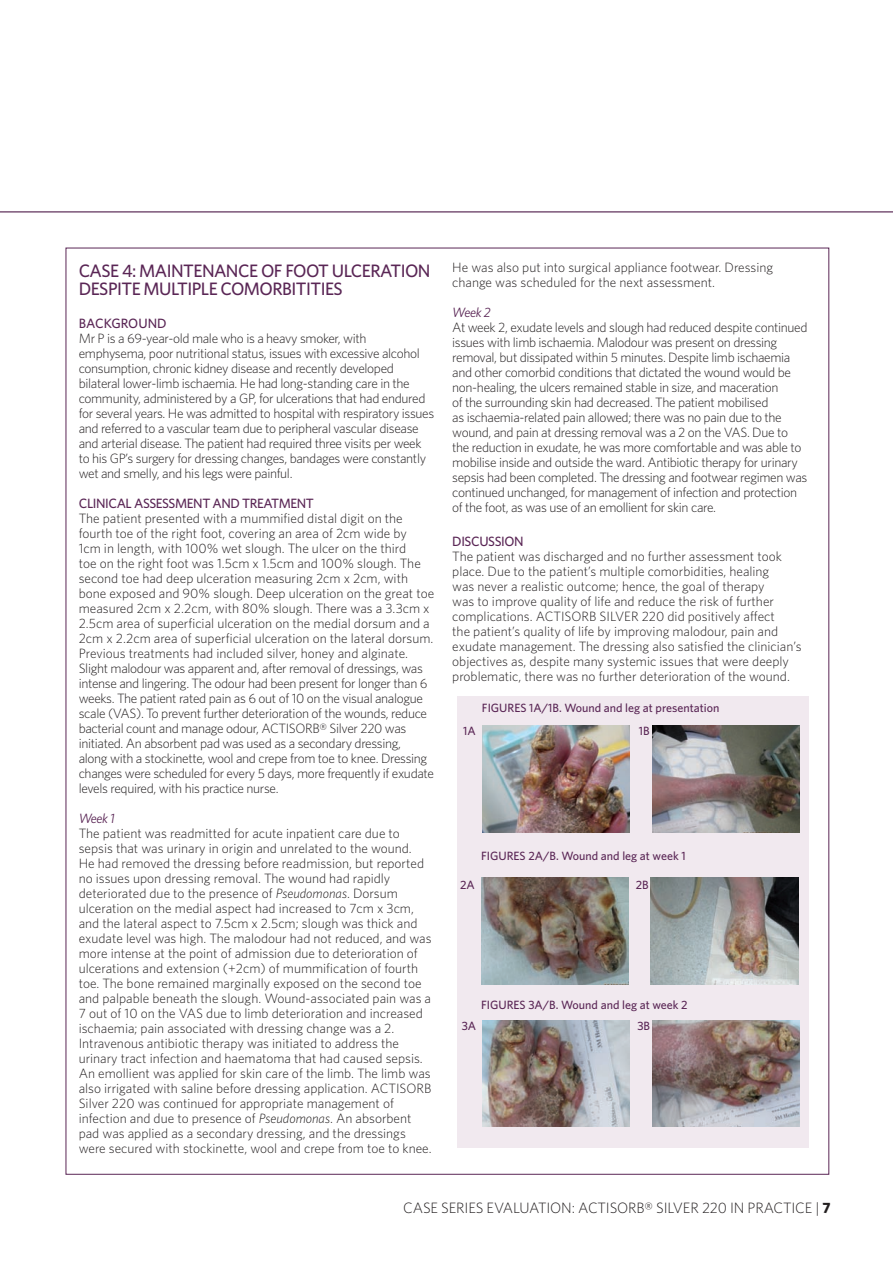
<style>
.page{position:relative;width:893px;height:1263px;background:#fff}
.page>*{position:absolute;margin:0;border:0;box-sizing:border-box;transform-origin:0 0}
.t1{font:500 18px/18px "Whitney";letter-spacing:-.03em;color:#5a2655}
.t2{font:300 15px "Whitney";letter-spacing:-.01em;color:#231f20}
.t3{font:300 13.5px/15px "Whitney";letter-spacing:-.01em;color:#231f20}
.t4{font:500 13.5px "Whitney";letter-spacing:-.03em;color:#5a2655}
.t5{font:italic 13.5px "Whitney";letter-spacing:-.03em;color:#5a2655}
.t6{font:500 12px "Whitney";color:#5a2655}
.s1{font-style:italic}
.s2{font-weight:700}
</style>
<div class="page">
<hr style="left:0;top:211px;width:893px;height:2px;background:#7b5578">
<div style="left:457px;top:696px;width:351px;height:452px;background:#f1e9ef"></div>
<img style="left:482px;top:726px;width:148px;height:107px">
<img style="left:652px;top:726px;width:147px;height:107px">
<img style="left:481px;top:878px;width:147px;height:106px">
<img style="left:651px;top:878px;width:147px;height:106px">
<img style="left:482px;top:1020px;width:148px;height:107px">
<img style="left:652px;top:1020px;width:147px;height:107px">
<h1 class="t1" style="left:79px;top:261px;width:324px;text-indent:240px">T ULCERATION<br>DESPITE MULTI PLE COMOR BITITI ES</h1>
<p class="t4" style="left:79px;top:315px;width:37px">BACKGROUND</p>
<p class="t3" style="left:79px;top:330px;width:357px">Mr P is a 69-year-old male who is a heavy smoker, with emphysema, poor nutritional status, issues with excessive alcohol consumption, chronic kidney disease and recently developed bilateral lower-limb ischaemia. He had long-standing care in the community, administered by a GP, for ulcerations that had endured for several years. He was admitted to hospital with respiratory issues and referred to a vascular team due to peripheral vascular disease and arterial disease. The patient had required three visits per week to his GP’s surgery for dressing changes, bandages were constantly wet and smelly, and his legs were painful.</p>
<p class="t4" style="left:79px;top:495px;width:148px">CLINI CAL ASSESSMENT AND</p>
<p class="t4" style="left:242px;top:495px;width:73px">TREATMENT</p>
<p class="t3" style="left:79px;top:510px;width:357px">The patient presented with a mummified distal digit on the fourth toe of the right foot, covering an area of 2cm wide by<br>1cm in length, with 100% wet slough. The ulcer on the third<br>toe on the right foot was 1.5cm x 1.5cm and 100% slough. The second toe had deep ulceration measuring 2cm x 2cm, with bone exposed and 90% slough. Deep ulceration on the great toe measured 2cm x 2.2cm, with 80% slough. There was a 3.3cm x 2.5cm area of superficial ulceration on the medial dorsum and a 2cm x 2.2cm area of superficial ulceration on the lateral dorsum.<br>Previous treatments had included silver, honey and alginate.<br>Slight malodour was apparent and, after removal of dressings, was intense and lingering. The odour had been present for longer than 6 weeks. The patient rated pain as 6 out of 10 on the visual analogue scale (VAS). To prevent further deterioration of the wounds, reduce bacterial count and manage odour, ACTISORB® Silver 220 was initiated. An absorbent pad was used as a secondary dressing,<br>along with a stockinette, wool and crepe from toe to knee. Dressing changes were scheduled for every 5 days, more frequently if exudate levels required, with his practice nurse.</p>
<p class="t5" style="left:79px;top:810px;width:37px">Week 1</p>
<p class="t3" style="left:79px;top:825px;width:354px">The patient was readmitted for acute inpatient care due to sepsis that was urinary in origin and unrelated to the wound.<br>He had removed the dressing before readmission, but reported no issues upon dressing removal. The wound had rapidly deteriorated due to the presence of <span class="s1">Pseudomonas</span>. Dorsum ulceration on the medial aspect had increased to 7cm x 3cm, and the lateral aspect to 7.5cm x 2.5cm; slough was thick and exudate level was high. The malodour had not reduced, and was more intense at the point of admission due to deterioration of ulcerations and extension (+2cm) of mummification of fourth toe. The bone remained marginally exposed on the second toe and palpable beneath the slough. Wound-associated pain was a 7 out of 10 on the VAS due to limb deterioration and increased ischaemia; pain associated with dressing change was a 2.<br>Intravenous antibiotic therapy was initiated to address the urinary tract infection and haematoma that had caused sepsis.<br>An emollient was applied for skin care of the limb. The limb was also irrigated with saline before dressing application. ACTISORB Silver 220 was continued for appropriate management of infection and due to presence of <span class="s1">Pseudomonas</span>. An absorbent pad was applied as a secondary dressing, and the dressings were secured with stockinette, wool and crepe from toe to knee.</p>
<h1 class="t1" style="left:79px;top:261px;width:210px">CASE 4: MAIN TENANCE OF FOO</h1>
<p class="t3" style="left:452px;top:260px;width:323px">He was also put into surgical appliance footwear. Dressing change was scheduled for the next assessment.</p>
<p class="t5" style="left:452px;top:305px;width:40px">Week 2</p>
<p class="t3" style="left:452px;top:320px;width:357px">At week 2, exudate levels and slough had reduced despite continued issues with limb ischaemia. Malodour was present on dressing removal, but dissipated within 5 minutes. Despite limb ischaemia and other comorbid conditions that dictated the wound would be non-healing, the ulcers remained stable in size, and maceration<br>of the surrounding skin had decreased. The patient mobilised<br>as ischaemia-related pain allowed; there was no pain due to the wound, and pain at dressing removal was a 2 on the VAS. Due to the reduction in exudate, he was more comfortable and was able to mobilise inside and outside the ward. Antibiotic therapy for urinary sepsis had been completed. The dressing and footwear regimen was continued unchanged, for management of infection and protection of the foot, as was use of an emollient for skin care.</p>
<p class="t4" style="left:452px;top:534px;width:51px">DI SCUSSION</p>
<p class="t3" style="left:452px;top:549px;width:351px">The patient was discharged and no further assessment took place. Due to the patient’s multiple comorbidities, healing<br>was never a realistic outcome; hence, the goal of therapy<br>was to improve quality of life and reduce the risk of further complications. ACTISORB SILVER 220 did positively affect<br>the patient’s quality of life by improving malodour, pain and exudate management. The dressing also satisfied the clinician’s objectives as, despite many systemic issues that were deeply problematic, there was no further deterioration of the wound.</p>
<p class="t6" style="left:482px;top:700px;width:8px">FIGUR</p>
<p class="t6" style="left:514px;top:700px;width:206px">ES 1A/1B. Wound and leg at presentation</p>
<p class="t6" style="left:463px;top:723px;width:14px">1A</p>
<p class="t6" style="left:639px;top:723px;width:12px">1B</p>
<p class="t6" style="left:481px;top:849px;width:8px">FIGUR</p>
<p class="t6" style="left:514px;top:849px;width:174px">ES 2A/B. Wound and leg at week 1</p>
<p class="t6" style="left:460px;top:878px;width:16px">2A</p>
<p class="t6" style="left:636px;top:878px;width:14px">2B</p>
<p class="t6" style="left:481px;top:997px;width:8px">FIGUR</p>
<p class="t6" style="left:514px;top:997px;width:176px">ES 3A/B. Wound and leg at week 2</p>
<p class="t6" style="left:462px;top:1019px;width:16px">3A</p>
<p class="t6" style="left:637px;top:1019px;width:14px">3B</p>
<p class="t2" style="left:403px;top:1199px;width:429px">CASE SERIES EVALUATION: ACTISORB® SILVER 220 IN PRACTICE | <span class="s2">7</span></p>
</div>
